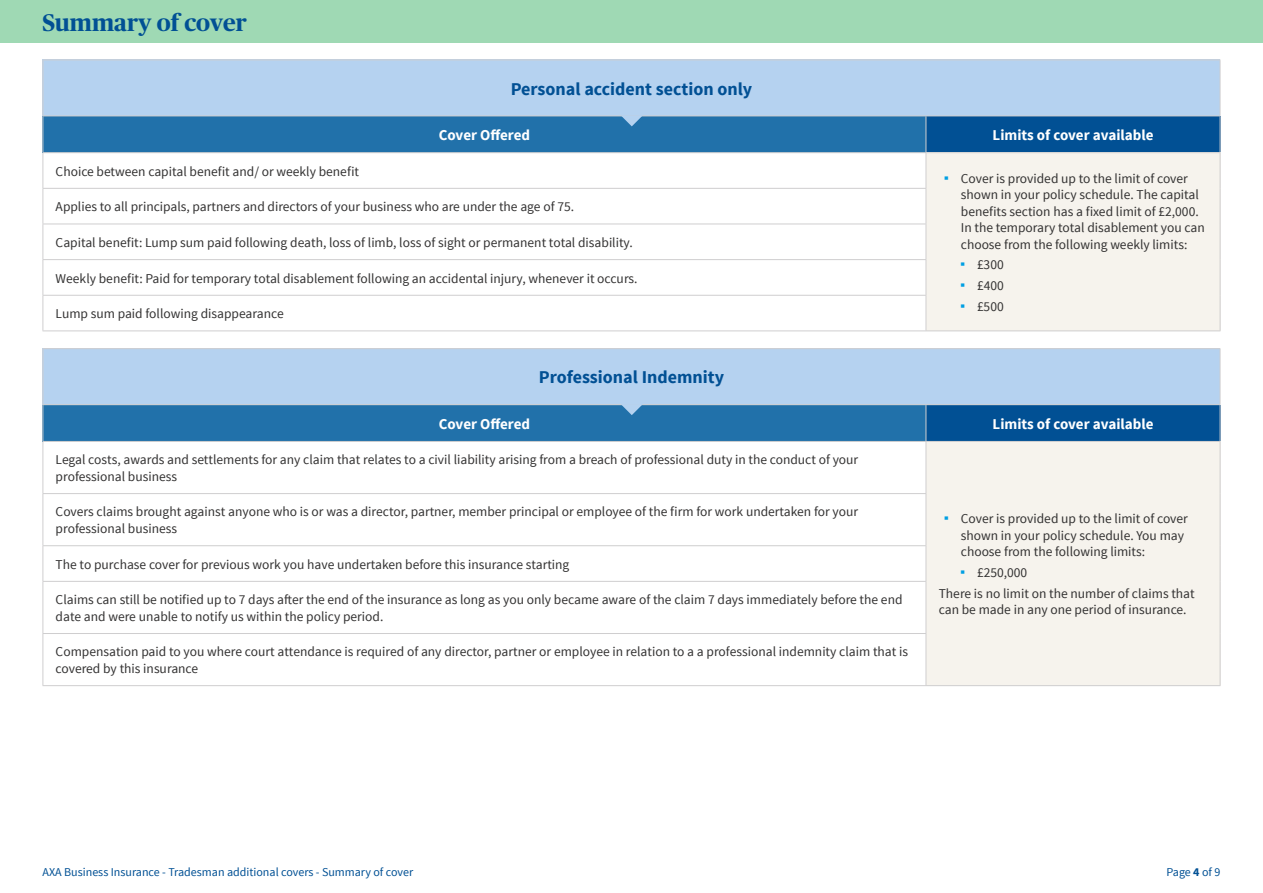
<style>
.page{position:relative;width:1263px;height:893px;background:#fff}
.page>*{position:absolute;margin:0;border:0;box-sizing:border-box;transform-origin:0 0}
.t1{font:700 24px "Publico Headline";color:#015094}
.t2{font:700 18px "Source Sans Pro";color:#015094}
.t3{font:700 15px "Source Sans Pro";color:#fff}
.t4{font:13.5px/16.5px "Source Sans Pro";color:#333232}
.t5{font:12px "Source Sans Pro";color:#015094}
.s1{font-family:"Franklin Gothic";font-size:15px;color:#009fe3}
.s2{font-weight:700}
</style>
<div class="page">
<div style="left:0;top:0;width:1263px;height:43px;background:#9fd9b4"></div>
<div style="left:43px;top:349px;width:1177px;height:56px;background:#b5d2f0"></div>
<div style="left:43px;top:405px;width:883px;height:36px;background:#2171aa"></div>
<div style="left:926px;top:405px;width:294px;height:36px;background:#015094"></div>
<svg style="left:44px;top:546px;width:881px;height:1px"></svg>
<div style="left:926px;top:441px;width:294px;height:245px;background:#f6f3ed"></div>
<hr style="left:43px;top:348px;width:883px;height:1px;background:#cfcecf">
<hr style="left:43px;top:349px;width:1px;height:55px;background:#cfcecf">
<hr style="left:926px;top:348px;width:294px;height:1px;background:#cfcecf">
<hr style="left:1220px;top:349px;width:1px;height:55px;background:#cfcecf">
<hr style="left:43px;top:404px;width:883px;height:1px;background:#cfcecf">
<hr style="left:926px;top:404px;width:294px;height:1px;background:#cfcecf">
<hr style="left:43px;top:441px;width:883px;height:1px;background:#cfcecf">
<hr style="left:926px;top:441px;width:294px;height:1px;background:#cfcecf">
<hr style="left:43px;top:581px;width:883px;height:1px;background:#cfcecf">
<hr style="left:43px;top:633px;width:883px;height:1px;background:#cfcecf">
<hr style="left:43px;top:685px;width:883px;height:1px;background:#cfcecf">
<hr style="left:926px;top:685px;width:294px;height:1px;background:#cfcecf">
<hr style="left:43px;top:405px;width:1px;height:36px;background:#cfcecf">
<hr style="left:925px;top:405px;width:1px;height:36px;background:#cfcecf">
<hr style="left:1220px;top:405px;width:1px;height:36px;background:#cfcecf">
<hr style="left:43px;top:442px;width:1px;height:51px;background:#cfcecf">
<hr style="left:43px;top:546px;width:1px;height:35px;background:#cfcecf">
<hr style="left:43px;top:582px;width:1px;height:51px;background:#cfcecf">
<hr style="left:43px;top:634px;width:1px;height:51px;background:#cfcecf">
<hr style="left:43px;top:494px;width:1px;height:51px;background:#cfcecf">
<hr style="left:43px;top:493px;width:883px;height:1px;background:#cfcecf">
<hr style="left:43px;top:545px;width:883px;height:1px;background:#cfcecf">
<hr style="left:925px;top:442px;width:1px;height:51px;background:#cfcecf">
<hr style="left:1220px;top:442px;width:1px;height:52px;background:#cfcecf">
<hr style="left:925px;top:494px;width:1px;height:51px;background:#cfcecf">
<hr style="left:1220px;top:494px;width:1px;height:52px;background:#cfcecf">
<hr style="left:925px;top:546px;width:1px;height:35px;background:#cfcecf">
<hr style="left:1220px;top:546px;width:1px;height:35px;background:#cfcecf">
<hr style="left:925px;top:582px;width:1px;height:51px;background:#cfcecf">
<hr style="left:1220px;top:581px;width:1px;height:52px;background:#cfcecf">
<hr style="left:925px;top:634px;width:1px;height:51px;background:#cfcecf">
<hr style="left:1220px;top:633px;width:1px;height:52px;background:#cfcecf">
<svg style="left:621px;top:404px;width:22px;height:11px"></svg>
<div style="left:43px;top:60px;width:1177px;height:56px;background:#b5d2f0"></div>
<div style="left:43px;top:116px;width:883px;height:37px;background:#2171aa"></div>
<div style="left:926px;top:116px;width:294px;height:37px;background:#015094"></div>
<svg style="left:44px;top:223px;width:881px;height:72px"></svg>
<div style="left:926px;top:153px;width:294px;height:178px;background:#f6f3ed"></div>
<hr style="left:43px;top:60px;width:883px;height:1px;background:#cfcecf">
<hr style="left:43px;top:60px;width:1px;height:56px;background:#cfcecf">
<hr style="left:926px;top:60px;width:294px;height:1px;background:#cfcecf">
<hr style="left:1220px;top:60px;width:1px;height:56px;background:#cfcecf">
<hr style="left:43px;top:116px;width:883px;height:1px;background:#cfcecf">
<hr style="left:926px;top:116px;width:294px;height:1px;background:#cfcecf">
<hr style="left:43px;top:152px;width:883px;height:1px;background:#cfcecf">
<hr style="left:926px;top:152px;width:294px;height:1px;background:#cfcecf">
<hr style="left:43px;top:259px;width:883px;height:1px;background:#cfcecf">
<hr style="left:43px;top:295px;width:883px;height:1px;background:#cfcecf">
<hr style="left:43px;top:330px;width:883px;height:1px;background:#cfcecf">
<hr style="left:926px;top:330px;width:294px;height:1px;background:#cfcecf">
<hr style="left:43px;top:116px;width:1px;height:36px;background:#cfcecf">
<hr style="left:925px;top:116px;width:1px;height:36px;background:#cfcecf">
<hr style="left:1220px;top:116px;width:1px;height:36px;background:#cfcecf">
<hr style="left:43px;top:153px;width:1px;height:35px;background:#cfcecf">
<hr style="left:43px;top:224px;width:1px;height:35px;background:#cfcecf">
<hr style="left:43px;top:260px;width:1px;height:35px;background:#cfcecf">
<hr style="left:43px;top:296px;width:1px;height:34px;background:#cfcecf">
<hr style="left:43px;top:189px;width:1px;height:35px;background:#cfcecf">
<hr style="left:43px;top:188px;width:883px;height:1px;background:#cfcecf">
<hr style="left:43px;top:224px;width:883px;height:1px;background:#cfcecf">
<hr style="left:925px;top:153px;width:1px;height:35px;background:#cfcecf">
<hr style="left:1220px;top:153px;width:1px;height:35px;background:#cfcecf">
<hr style="left:925px;top:189px;width:1px;height:35px;background:#cfcecf">
<hr style="left:1220px;top:188px;width:1px;height:36px;background:#cfcecf">
<hr style="left:925px;top:224px;width:1px;height:35px;background:#cfcecf">
<hr style="left:1220px;top:224px;width:1px;height:36px;background:#cfcecf">
<hr style="left:925px;top:260px;width:1px;height:35px;background:#cfcecf">
<hr style="left:1220px;top:260px;width:1px;height:35px;background:#cfcecf">
<hr style="left:925px;top:296px;width:1px;height:34px;background:#cfcecf">
<hr style="left:1220px;top:295px;width:1px;height:35px;background:#cfcecf">
<svg style="left:621px;top:115px;width:22px;height:11px"></svg>
<h1 class="t1" style="left:43px;top:5px;width:206px">Summary of cover</h1>
<h2 class="t2" style="left:511px;top:77px;width:243px">Personal accident section only</h2>
<p class="t3" style="left:439px;top:125px;width:93px">Cover Offered</p>
<p class="t3" style="left:992px;top:125px;width:162px">Limits of cover available</p>
<p class="t4" style="left:56px;top:163px;width:305px">Choice between capital benefit and/ or weekly benefit</p>
<p class="t4" style="left:56px;top:199px;width:520px">Applies to all principals, partners and directors of your business who are under the age of 75.</p>
<p class="t4" style="left:56px;top:234px;width:579px">Capital benefit: Lump sum paid following death, loss of limb, loss of sight or permanent total disability.</p>
<p class="t4" style="left:56px;top:270px;width:583px">Weekly benefit: Paid for temporary total disablement following an accidental injury, whenever it occurs.</p>
<p class="t4" style="left:56px;top:306px;width:230px">Lump sum paid following disappearance</p>
<h2 class="t2" style="left:539px;top:366px;width:187px">Professional Indemnity</h2>
<p class="t4" style="left:961px;top:170px;width:246px;text-indent:-17px"><span class="s1">▪</span> Cover is provided up to the limit of cover shown in your policy schedule. The capital benefits section has a fixed limit of £2,000.<br>In the temporary total disablement you can choose from the following weekly limits:</p>
<p class="t4" style="left:960px;top:257px;width:45px"><span class="s1">▪</span> £300</p>
<p class="t4" style="left:960px;top:278px;width:45px"><span class="s1">▪</span> £400</p>
<p class="t4" style="left:960px;top:298px;width:45px"><span class="s1">▪</span> £500</p>
<p class="t3" style="left:439px;top:414px;width:93px">Cover Offered</p>
<p class="t3" style="left:992px;top:414px;width:162px">Limits of cover available</p>
<p class="t4" style="left:56px;top:452px;width:804px">Legal costs, awards and settlements for any claim that relates to a civil liability arising from a breach of professional duty in the conduct of your professional business</p>
<p class="t4" style="left:961px;top:511px;width:229px;text-indent:-17px"><span class="s1">▪</span> Cover is provided up to the limit of cover shown in your policy schedule. You may choose from the following limits:</p>
<p class="t4" style="left:939px;top:562px;width:258px;line-height:20.7px;text-indent:21px"><span class="s1">▪</span> £250,000<br>There is no limit on the number of claims that</p>
<p class="t4" style="left:939px;top:602px;width:249px">can be made in any one period of insurance.</p>
<p class="t4" style="left:56px;top:504px;width:804px">Covers claims brought against anyone who is or was a director, partner, member principal or employee of the firm for work undertaken for your professional business</p>
<p class="t4" style="left:56px;top:556px;width:515px">The to purchase cover for previous work you have undertaken before this insurance starting</p>
<p class="t4" style="left:56px;top:592px;width:848px">Claims can still be notified up to 7 days after the end of the insurance as long as you only became aware of the claim 7 days immediately before the end date and were unable to notify us within the policy period.</p>
<p class="t4" style="left:56px;top:644px;width:854px">Compensation paid to you where court attendance is required of any director, partner or employee in relation to a a professional indemnity claim that is covered by this insurance</p>
<p class="t5" style="left:43px;top:865px;width:372px">AXA Business Insurance - Tradesman additional covers - Summary of cover</p>
<p class="t5" style="left:1166px;top:865px;width:55px">Page <span class="s2">4</span> of 9</p>
</div>
